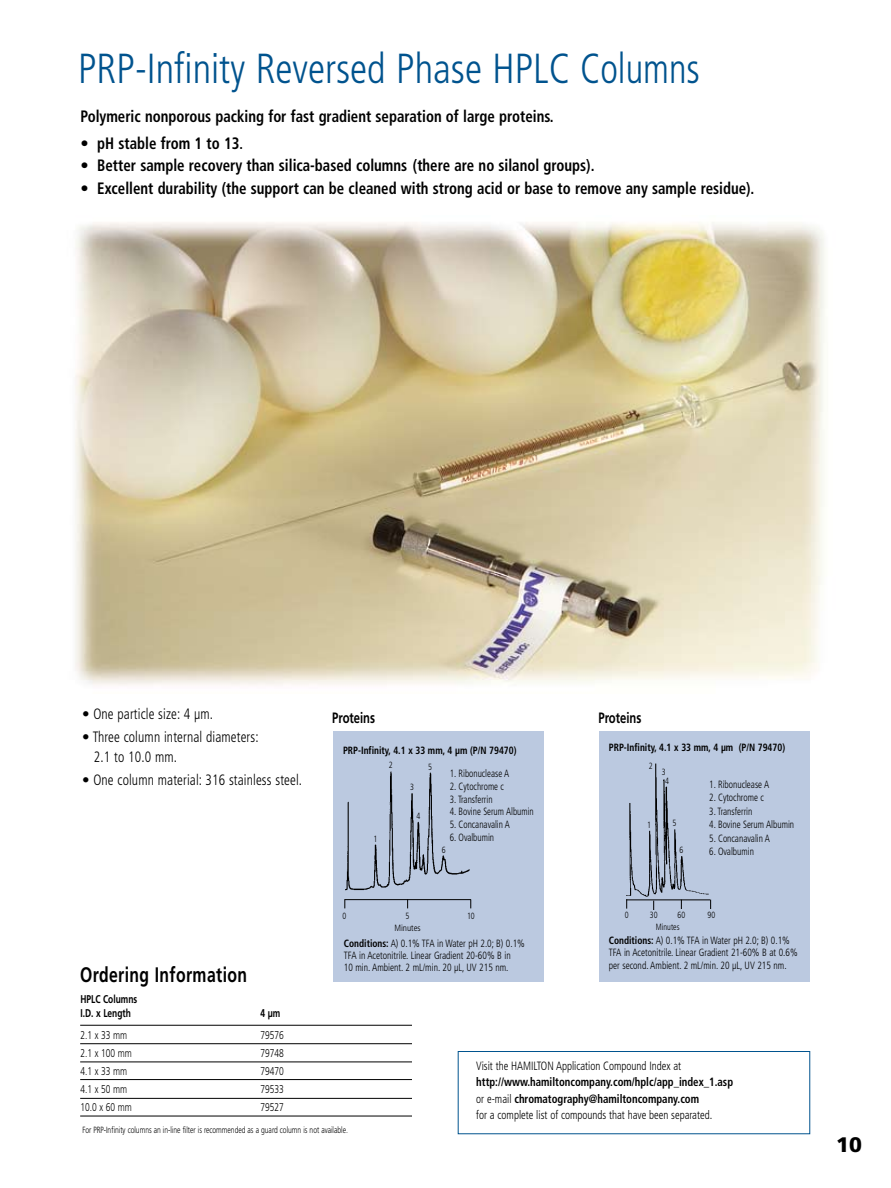
<style>
.page{position:relative;width:891px;height:1188px;background:#fff}
.page>*{position:absolute;margin:0;border:0;box-sizing:border-box;transform-origin:0 0}
.t1{font:300 condensed 42px "Frutiger";color:#00538e;scale:.95 1}
.t2{font:700 21px "Frutiger";letter-spacing:.025em;color:#000;scale:.75 1}
.t3{font:900 21px "Frutiger";color:#000}
.t4{font:700 condensed 16.5px "Frutiger";color:#000}
.t5{font:700 condensed 16.5px "Frutiger";color:#000;scale:.9 1}
.t6{font:300 condensed 15px/19.2px "Frutiger";letter-spacing:.01em;color:#000}
.t7{font:700 15px "Frutiger";color:#000;scale:.75 1}
.t8{font:700 condensed 12px/16.5px "Frutiger";color:#000;scale:.9 1}
.t9{font:300 condensed 12px "Frutiger";color:#000;scale:.9 1}
.t10{font:300 11.25px "Frutiger";color:#000;scale:.75 1}
.t11{font:700 11.25px/15px "Frutiger";color:#000;scale:.75 1}
.t12{font:300 condensed 10.5px/12.6px "Frutiger";color:#000;scale:.9 1}
.t13{font:300 condensed 10.5px "Frutiger";color:#000;scale:.88 1}
.t14{font:300 condensed 10.5px "Frutiger";color:#000;scale:.87 1}
.t15{font:700 condensed 10.5px "Frutiger";color:#000;scale:.9 1}
.t16{font:300 9px "Frutiger";color:#000;scale:.75 1}
.t17{font:300 condensed 9px/8.7px "Frutiger";color:#000;text-align:center;scale:.9 1}
.t18{font:300 condensed 9px "Frutiger";color:#000}
.s1{font-size:15px}
.s2{font-weight:700}
.s3{font-weight:300}
</style>
<div class="page">
<img style="left:75px;top:222px;width:750px;height:463px">
<div style="left:599px;top:731px;width:211px;height:251px;background:#bbc9e0"></div>
<img style="left:626px;top:763px;width:83px;height:134px">
<hr style="left:626px;top:900px;width:84px;height:1px;background:#000">
<hr style="left:80px;top:1043px;width:348px;height:1px;background:#000">
<hr style="left:80px;top:1025px;width:355px;height:1px;background:#000">
<hr style="left:80px;top:1062px;width:348px;height:1px;background:#000">
<hr style="left:80px;top:1079px;width:338px;height:1px;background:#000">
<hr style="left:80px;top:1098px;width:348px;height:1px;background:#000">
<hr style="left:80px;top:1116px;width:348px;height:1px;background:#000">
<div style="left:333px;top:731px;width:211px;height:251px;background:#bbc9e0"></div>
<img style="left:345px;top:771px;width:125px;height:120px">
<hr style="left:345px;top:899px;width:126px;height:1px;background:#000">
<div style="left:458px;top:1051px;width:352px;height:83px;border:1px solid #00538e"></div>
<div style="left:413px;top:1004px;width:37px;height:144px;background:#fff"></div>
<h1 class="t1" style="left:78px;top:44px;width:656px">PRP-Infinity Reversed Phase HPLC Columns</h1>
<h3 class="t5" style="left:81px;top:107px;width:527px">Polymeric nonporous packing for fast gradient separation of large proteins.</h3>
<h3 class="t4" style="left:81px;top:133px;width:164px">• pH stable from 1 to 13<span class="s1">.</span></h3>
<h3 class="t4" style="left:81px;top:156px;width:515px">• Better sample recovery than silica-based columns (there are no silanol groups).</h3>
<h3 class="t4" style="left:81px;top:178px;width:675px">• Excellent durability (the support can be cleaned with strong acid or base to remove any sample residue).</h3>
<h3 class="t6" style="left:82px;top:704px;width:132px">• One particle size: 4 µm.</h3>
<h3 class="t6" style="left:94px;top:728px;width:166px;text-indent:-12px">• Three column internal diameters:<br>2.1 to 10.0 mm.</h3>
<h3 class="t6" style="left:82px;top:771px;width:222px">• One column material: 316 stainless steel.</h3>
<h2 class="t2" style="left:80px;top:962px;width:224px">Ordering Information</h2>
<p class="t11" style="left:80px;top:991px;width:77px">HPLC Columns<br>I.D. x Length</p>
<p class="t11" style="left:260px;top:1006px;width:28px">4 µm</p>
<p class="t10" style="left:80px;top:1028px;width:64px">2.1 x 33 mm</p>
<p class="t10" style="left:260px;top:1028px;width:33px">79576</p>
<p class="t10" style="left:80px;top:1046px;width:70px">2.1 x 100 mm</p>
<p class="t10" style="left:260px;top:1046px;width:33px">79748</p>
<p class="t10" style="left:80px;top:1064px;width:64px">4.1 x 33 mm</p>
<p class="t10" style="left:260px;top:1064px;width:33px">79470</p>
<p class="t10" style="left:80px;top:1082px;width:64px">4.1 x 50 mm</p>
<p class="t10" style="left:260px;top:1082px;width:33px">79533</p>
<p class="t10" style="left:80px;top:1100px;width:70px">10.0 x 60 mm</p>
<p class="t10" style="left:260px;top:1100px;width:33px">79527</p>
<h3 class="t7" style="left:332px;top:709px;width:59px">Proteins</h3>
<p class="t15" style="left:343px;top:744px;width:194px">PRP-Infinity, 4.1 x 33 mm, 4 µm (P/N 79470)</p>
<h3 class="t7" style="left:598px;top:709px;width:59px">Proteins</h3>
<p class="t15" style="left:609px;top:741px;width:197px">PRP-Infinity, 4.1 x 33 mm, 4 µm (P/N 79470)</p>
<p class="t17" style="left:389px;top:761px;width:6px">2</p>
<p class="t17" style="left:428px;top:763px;width:6px">5</p>
<p class="t17" style="left:410px;top:783px;width:6px">3</p>
<p class="t17" style="left:416px;top:812px;width:6px">4</p>
<p class="t14" style="left:450px;top:768px;width:70px">1. Ribonuclease A</p>
<p class="t14" style="left:450px;top:780px;width:64px">2. Cytochrome c</p>
<p class="t14" style="left:450px;top:793px;width:51px">3. Transferrin</p>
<p class="t14" style="left:450px;top:806px;width:98px">4. Bovine Serum Albumin</p>
<p class="t14" style="left:450px;top:819px;width:71px">5. Concanavalin A</p>
<p class="t17" style="left:374px;top:835px;width:6px">1</p>
<p class="t14" style="left:450px;top:831px;width:52px">6. Ovalbumin</p>
<p class="t17" style="left:442px;top:845px;width:6px">6</p>
<p class="t17" style="left:649px;top:762px;width:6px">2</p>
<p class="t17" style="left:662px;top:768px;width:10px">3<br>4</p>
<p class="t17" style="left:647px;top:821px;width:6px">1</p>
<p class="t17" style="left:673px;top:818px;width:6px">5</p>
<p class="t17" style="left:679px;top:845px;width:6px">6</p>
<p class="t13" style="left:709px;top:778px;width:70px">1. Ribonuclease A</p>
<p class="t13" style="left:709px;top:792px;width:64px">2. Cytochrome c</p>
<p class="t13" style="left:709px;top:805px;width:51px">3. Transferrin</p>
<p class="t13" style="left:709px;top:819px;width:98px">4. Bovine Serum Albumin</p>
<p class="t13" style="left:709px;top:832px;width:71px">5. Concanavalin A</p>
<p class="t13" style="left:709px;top:846px;width:52px">6. Ovalbumin</p>
<p class="t17" style="left:343px;top:912px;width:6px">0</p>
<p class="t17" style="left:406px;top:912px;width:6px">5</p>
<p class="t17" style="left:467px;top:912px;width:10px">10</p>
<p class="t18" style="left:394px;top:923px;width:28px">Minutes</p>
<p class="t17" style="left:625px;top:911px;width:6px">0</p>
<p class="t17" style="left:650px;top:911px;width:10px">30</p>
<p class="t17" style="left:678px;top:911px;width:10px">60</p>
<p class="t17" style="left:707px;top:911px;width:10px">90</p>
<p class="t17" style="left:656px;top:923px;width:28px">Minutes</p>
<p class="t12" style="left:344px;top:937px;width:203px;line-height:12px"><span class="s2">Conditions:</span> A) 0.1% TFA in Water pH 2.0; B) 0.1%<br>TFA in Acetonitrile. Linear Gradient 20-60% B in<br>10 min. Ambient. 2 mL/min. 20 µL, UV 215 nm.</p>
<p class="t12" style="left:609px;top:934px;width:211px"><span class="s2">Conditions:</span> A) 0.1% TFA in Water pH 2.0; B) 0.1%<br>TFA in Acetonitrile. Linear Gradient 21-60% B at 0.6% per second. Ambient. 2 mL/min. 20 µL, UV 215 nm.</p>
<p class="t9" style="left:476px;top:1059px;width:229px">Visit the HAMILTON Application Compound Index at</p>
<p class="t8" style="left:476px;top:1074px;width:287px">http://www.hamiltoncompany.com/hplc/app_index_1.asp <span class="s3">or e-mail</span> chromatography@hamiltoncompany.com<br><span class="s3">for a complete list of compounds that have been separated.</span></p>
<p class="t16" style="left:82px;top:1125px;width:356px">For PRP-Infinity columns an in-line filter is recommended as a guard column is not available.</p>
<h2 class="t3" style="left:836px;top:1132px;width:27px">10</h2>
</div>
